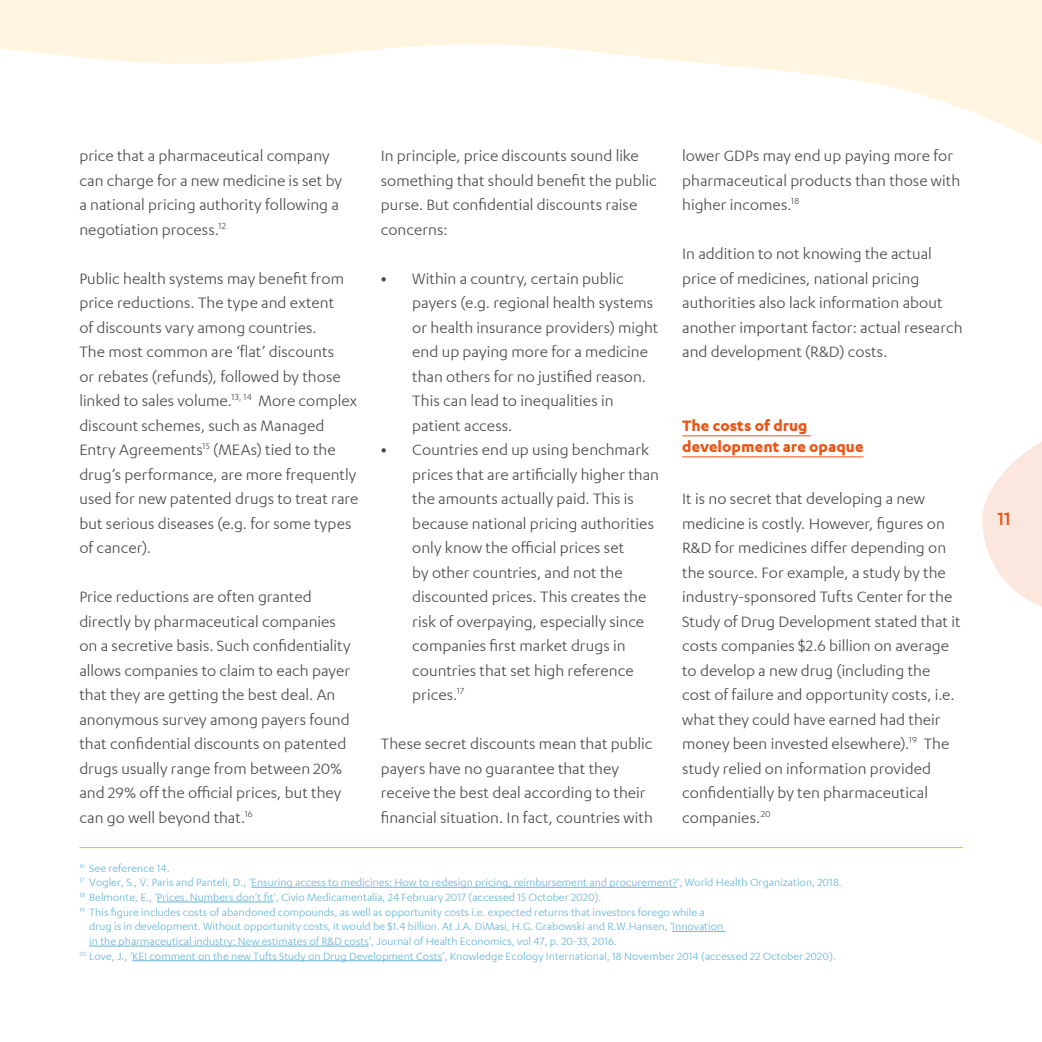
<style>
.page{position:relative;width:1042px;height:1042px;background:#fff}
.page>*{position:absolute;margin:0;border:0;box-sizing:border-box;transform-origin:0 0}
.t1{font:500 21px "Karbon";color:#e85516}
.t2{font:17.5px/24.5px "Karbon";color:#4a4948}
.t3{font:700 17.5px/21px "Karbon";letter-spacing:.005em;color:#e85516}
.t4{font:12.25px "Karbon";color:#66b5d8}
.s1{font-weight:700}
</style>
<div class="page">
<hr style="left:682px;top:435px;width:129px;height:1px;background:#e85516">
<hr style="left:682px;top:456px;width:181px;height:1px;background:#e85516">
<hr style="left:251px;top:887px;width:426px;height:1px;background:#66b5d8">
<hr style="left:157px;top:901px;width:116px;height:1px;background:#66b5d8">
<hr style="left:672px;top:931px;width:53px;height:1px;background:#66b5d8">
<hr style="left:89px;top:946px;width:280px;height:1px;background:#66b5d8">
<hr style="left:132px;top:960px;width:310px;height:1px;background:#66b5d8">
<hr style="left:79px;top:847px;width:883px;height:1px;background:#f9b900">
<svg style="left:0;top:0;width:1042px;height:144px"></svg>
<svg style="left:982px;top:442px;width:60px;height:165px"></svg>
<p class="t2" style="left:79px;top:143px;width:264px">price that a pharmaceutical company can charge for a new medicine is set by a national pricing authority following a negotiation process.<sup>12</sup></p>
<p class="t2" style="left:79px;top:266px;width:281px">Public health systems may benefit from price reductions. The type and extent<br>of discounts vary among countries.<br>The most common are ‘flat’ discounts<br>or rebates (refunds), followed by those linked to sales volume.<sup>13,</sup> <sup>14</sup> More complex discount schemes, such as Managed Entry Agreements<sup>15</sup> (MEAs) tied to the drug’s performance, are more frequently used for new patented drugs to treat rare but serious diseases (e.g. for some types of cancer).</p>
<p class="t2" style="left:79px;top:584px;width:273px">Price reductions are often granted directly by pharmaceutical companies on a secretive basis. Such confidentiality allows companies to claim to each payer that they are getting the best deal. An anonymous survey among payers found that confidential discounts on patented drugs usually range from between 20% and 29% off the official prices, but they can go well beyond that.<sup>16</sup></p>
<p class="t2" style="left:381px;top:143px;width:277px">In principle, price discounts sound like something that should benefit the public purse. But confidential discounts raise concerns:</p>
<p class="t2" style="left:412px;top:266px;width:248px;text-indent:-32px"><span class="s1">•</span> Within a country, certain public payers (e.g. regional health systems or health insurance providers) might end up paying more for a medicine than others for no justified reason.<br>This can lead to inequalities in patient access.</p>
<p class="t2" style="left:412px;top:437px;width:248px;text-indent:-32px"><span class="s1">•</span> Countries end up using benchmark prices that are artificially higher than the amounts actually paid. This is because national pricing authorities only know the official prices set<br>by other countries, and not the discounted prices. This creates the risk of overpaying, especially since companies first market drugs in countries that set high reference prices.<sup>17</sup></p>
<p class="t2" style="left:381px;top:731px;width:274px">These secret discounts mean that public payers have no guarantee that they receive the best deal according to their financial situation. In fact, countries with</p>
<p class="t2" style="left:682px;top:143px;width:279px">lower GDPs may end up paying more for pharmaceutical products than those with higher incomes.<sup>18</sup></p>
<p class="t2" style="left:682px;top:241px;width:282px">In addition to not knowing the actual price of medicines, national pricing authorities also lack information about another important factor: actual research and development (R&amp;D) costs.</p>
<p class="t3" style="left:682px;top:414px;width:183px">The costs of drug development are opaque</p>
<p class="t2" style="left:682px;top:486px;width:280px">It is no secret that developing a new medicine is costly. However, figures on R&amp;D for medicines differ depending on the source. For example, a study by the industry-sponsored Tufts Center for the Study of Drug Development stated that it costs companies $2.6 billion on average to develop a new drug (including the cost of failure and opportunity costs, i.e. what they could have earned had their money been invested elsewhere).<sup>19</sup> The study relied on information provided confidentially by ten pharmaceutical companies.<sup>20</sup></p>
<p class="t4" style="left:79px;top:862px;width:92px"><sup>16</sup> See reference 14.</p>
<p class="t4" style="left:79px;top:876px;width:764px"><sup>17</sup> Vogler, S., V. Paris and Panteli, D., ‘Ensuring access to medicines: How to redesign pricing, reimbursement and procurement?’, World Health Organization, 2018.</p>
<p class="t4" style="left:79px;top:891px;width:523px"><sup>18</sup> Belmonte, E., ‘Prices. Numbers don’t fit’, Civio Medicamentalia, 24 February 2017 (accessed 15 October 2020).</p>
<p class="t4" style="left:79px;top:906px;width:627px"><sup>19</sup> This figure includes costs of abandoned compounds, as well as opportunity costs i.e. expected returns that investors forego while a</p>
<p class="t4" style="left:89px;top:920px;width:635px">drug is in development. Without opportunity costs, it would be $1.4 billion. At J.A. DiMasi, H.G. Grabowski and R.W.Hansen, ‘Innovation</p>
<p class="t4" style="left:89px;top:935px;width:529px">in the pharmaceutical industry: New estimates of R&amp;D costs’, Journal of Health Economics, vol 47, p. 20-33, 2016.</p>
<p class="t4" style="left:79px;top:950px;width:758px"><sup>20</sup> Love, J., ‘KEI comment on the new Tufts Study on Drug Development Costs’, Knowledge Ecology International, 18 November 2014 (accessed 22 October 2020).</p>
<p class="t1" style="left:997px;top:508px;width:15px">11</p>
</div>
